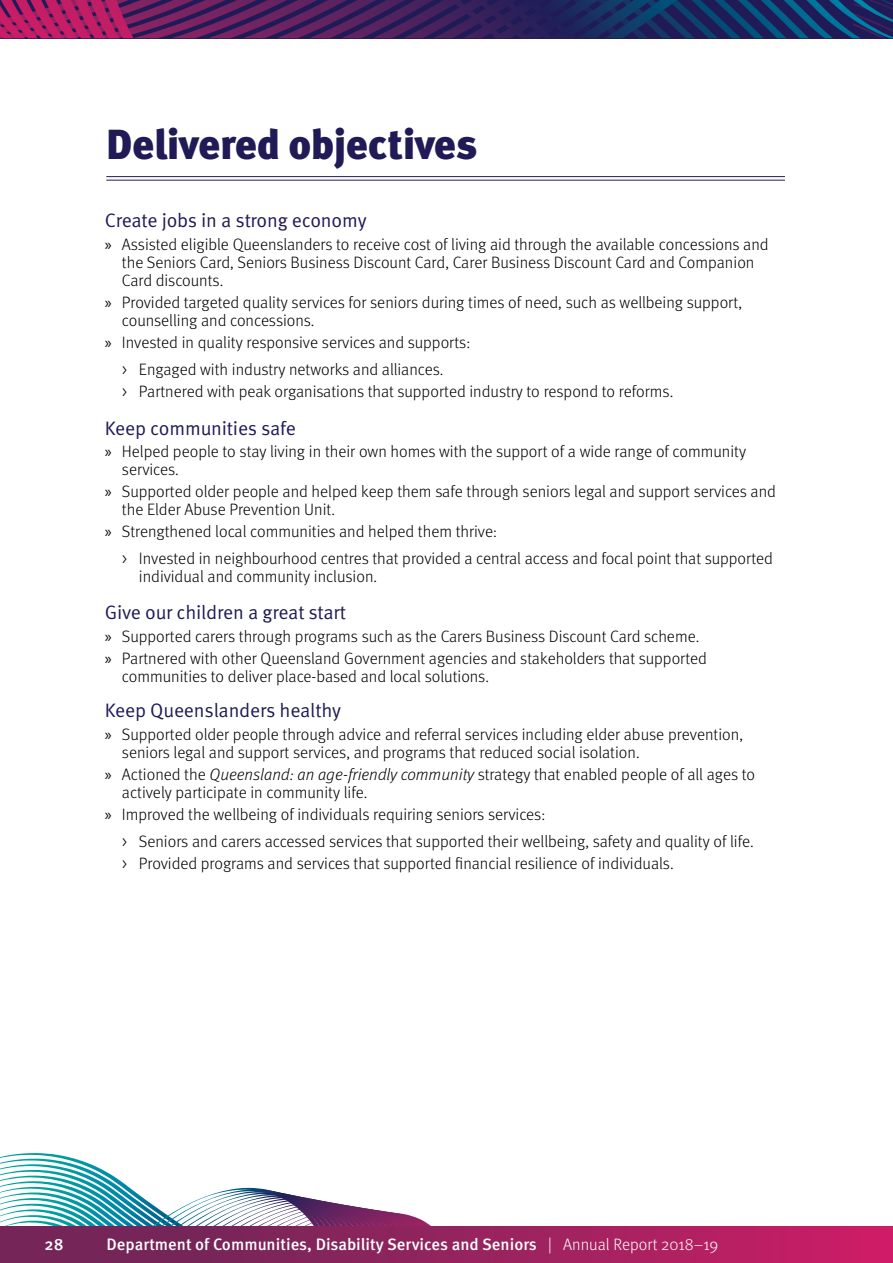
<style>
.page{position:relative;width:893px;height:1263px;background:#fff}
.page>*{position:absolute;margin:0;border:0;box-sizing:border-box;transform-origin:0 0}
.t1{font:900 42px "Meta OT";letter-spacing:-.015em;color:#201b57}
.t2{font:19.5px "Meta OT Norm";letter-spacing:-.01em;color:#201b57}
.t3{font:300 16.5px/18px "Meta OT";color:#000}
.t4{font:500 16.5px "Meta OT";color:#fff}
.s1{font-family:"Myriad Pro";font-weight:400}
.s2{font-style:italic}
.s3{font-weight:300}
</style>
<div class="page">
<svg style="left:0;top:1153px;width:431px;height:73px"></svg>
<svg style="left:0;top:0;width:892px;height:38px;background:#422560"></svg>
<div style="left:0;top:1226px;width:893px;height:37px;background:linear-gradient(to right,#662756,#c81e66)"></div>
<hr style="left:106px;top:176px;width:679px;height:1px;background:#201b57">
<hr style="left:106px;top:180px;width:679px;height:1px;background:#201b57">
<h1 class="t1" style="left:106px;top:119px;width:373px">Delivered objectives</h1>
<h3 class="t2" style="left:105px;top:209px;width:263px">Create jobs in a strong economy</h3>
<p class="t3" style="left:122px;top:235px;width:648px;text-indent:-17px"><span class="s1">»</span> Assisted eligible Queenslanders to receive cost of living aid through the available concessions and the Seniors Card, Seniors Business Discount Card, Carer Business Discount Card and Companion<br>Card discounts.</p>
<p class="t3" style="left:122px;top:293px;width:622px;text-indent:-17px"><span class="s1">»</span> Provided targeted quality services for seniors during times of need, such as wellbeing support, counselling and concessions.</p>
<p class="t3" style="left:105px;top:334px;width:367px"><span class="s1">»</span> Invested in quality responsive services and supports:</p>
<p class="t3" style="left:122px;top:360px;width:323px">&gt; Engaged with industry networks and alliances.</p>
<p class="t3" style="left:122px;top:382px;width:553px">&gt; Partnered with peak organisations that supported industry to respond to reforms.</p>
<h3 class="t2" style="left:105px;top:416px;width:193px">Keep communities safe</h3>
<p class="t3" style="left:122px;top:442px;width:626px;text-indent:-17px"><span class="s1">»</span> Helped people to stay living in their own homes with the support of a wide range of community services.</p>
<p class="t3" style="left:122px;top:483px;width:656px;text-indent:-17px"><span class="s1">»</span> Supported older people and helped keep them safe through seniors legal and support services and the Elder Abuse Prevention Unit.</p>
<p class="t3" style="left:105px;top:523px;width:394px"><span class="s1">»</span> Strengthened local communities and helped them thrive:</p>
<p class="t3" style="left:139px;top:549px;width:636px;text-indent:-17px">&gt; Invested in neighbourhood centres that provided a central access and focal point that supported individual and community inclusion.</p>
<h3 class="t2" style="left:105px;top:601px;width:243px">Give our children a great start</h3>
<p class="t3" style="left:105px;top:627px;width:596px"><span class="s1">»</span> Supported carers through programs such as the Carers Business Discount Card scheme.</p>
<p class="t3" style="left:122px;top:649px;width:587px;text-indent:-17px"><span class="s1">»</span> Partnered with other Queensland Government agencies and stakeholders that supported communities to deliver place-based and local solutions.</p>
<h3 class="t2" style="left:105px;top:699px;width:238px">Keep Queenslanders healthy</h3>
<p class="t3" style="left:122px;top:725px;width:623px;text-indent:-17px"><span class="s1">»</span> Supported older people through advice and referral services including elder abuse prevention, seniors legal and support services, and programs that reduced social isolation.</p>
<p class="t3" style="left:122px;top:765px;width:635px;text-indent:-17px"><span class="s1">»</span> Actioned the <span class="s2">Queensland: an age-friendly community</span> strategy that enabled people of all ages to actively participate in community life.</p>
<p class="t3" style="left:105px;top:806px;width:442px"><span class="s1">»</span> Improved the wellbeing of individuals requiring seniors services:</p>
<p class="t3" style="left:122px;top:832px;width:633px">&gt; Seniors and carers accessed services that supported their wellbeing, safety and quality of life.</p>
<p class="t3" style="left:122px;top:854px;width:553px">&gt; Provided programs and services that supported financial resilience of individuals.</p>
<p class="t4" style="left:44px;top:1234px;width:21px">28</p>
<p class="t4" style="left:107px;top:1234px;width:613px">Department of Communities, Disability Services and Seniors <span class="s3">| Annual Report 2018–19</span></p>
</div>
